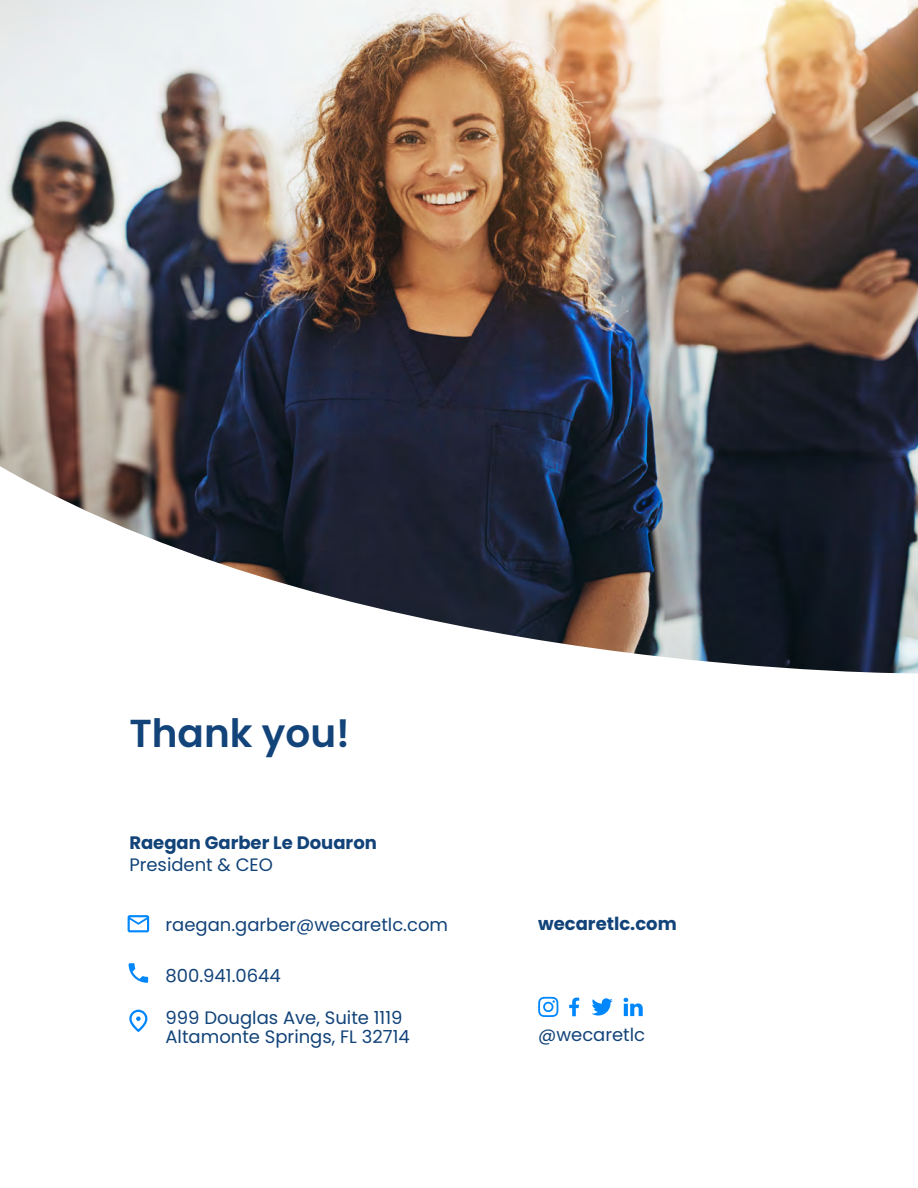
<style>
.page{position:relative;width:918px;height:1188px;background:#fff}
.page>*{position:absolute;margin:0;border:0;box-sizing:border-box;transform-origin:0 0}
.t1{font:600 39px "Poppins";color:#124379}
.t2{font:18px "Poppins";color:#124379}
.t3{font:700 18px "Poppins";color:#124379}
</style>
<div class="page">
<svg style="left:128px;top:915px;width:21px;height:17px"></svg>
<svg style="left:129px;top:963px;width:19px;height:20px"></svg>
<svg style="left:129px;top:1010px;width:18px;height:22px"></svg>
<svg style="left:624px;top:998px;width:19px;height:18px"></svg>
<svg style="left:592px;top:998px;width:21px;height:18px"></svg>
<svg style="left:569px;top:998px;width:10px;height:18px"></svg>
<svg style="left:538px;top:997px;width:20px;height:20px"></svg>
<img style="left:0;top:0;width:918px;height:674px">
<p class="t1" style="left:129px;top:711px;width:222px">Thank you!</p>
<p class="t3" style="left:129px;top:833px;width:249px">Raegan Garber Le Douaron</p>
<p class="t2" style="left:129px;top:854px;width:145px">President &amp; CEO</p>
<p class="t2" style="left:166px;top:914px;width:284px">raegan.garber@wecaretlc.com</p>
<p class="t2" style="left:166px;top:965px;width:117px">800.941.0644</p>
<p class="t2" style="left:166px;top:1007px;width:238px">999 Douglas Ave, Suite 1119</p>
<p class="t2" style="left:166px;top:1026px;width:246px">Altamonte Springs, FL 32714</p>
<p class="t3" style="left:538px;top:913px;width:140px">wecaretlc.com</p>
<p class="t2" style="left:538px;top:1025px;width:109px">@wecaretlc</p>
</div>
